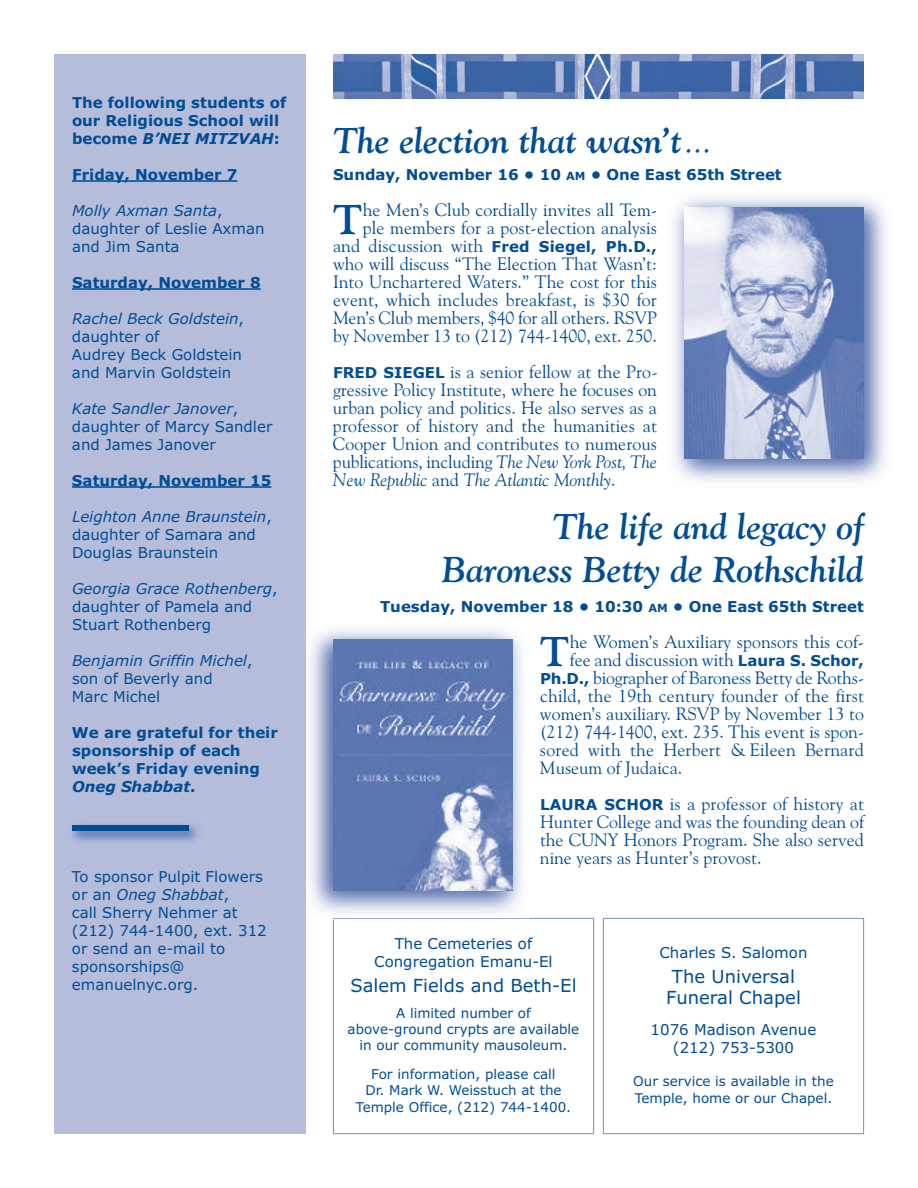
<style>
.page{position:relative;width:918px;height:1188px;background:#fff}
.page>*{position:absolute;margin:0;border:0;box-sizing:border-box;transform-origin:0 0}
.t1{font:700 41.7px "Goudy Old Style BT";color:#014d95}
.t2{font:italic 700 36px/43.2px "Goudy Old Style BT";color:#014d95;text-align:right}
.t3{font:18px/18px "Goudy Old Style BT";color:#014d95;text-align:justify}
.t4{font:18px/21.6px "Verdana";color:#014d95;text-align:center}
.t5{font:15px/18px "Verdana";color:#014d95}
.t6{font:700 15px/18px "Verdana";color:#014d95}
.t7{font:13.5px/16.2px "Verdana";color:#014d95;text-align:center}
.s1{font-style:italic}
.s2{font-weight:400}
.s3{font-size:11.25px}
.s4{font-family:"Verdana";font-weight:700;font-size:15px}
</style>
<div class="page">
<div style="left:603px;top:918px;width:261px;height:216px;border:1px solid #7b8ec0"></div>
<div style="left:333px;top:918px;width:261px;height:216px;border:1px solid #7b8ec0"></div>
<div style="left:54px;top:54px;width:252px;height:1080px;background:#b5bddb"></div>
<hr style="left:72px;top:180px;width:165px;height:2px;background:#014d95">
<hr style="left:72px;top:288px;width:189px;height:2px;background:#014d95">
<hr style="left:72px;top:486px;width:199px;height:2px;background:#014d95">
<div style="left:72px;top:825px;width:117px;height:6px;background:#014d95"></div>
<img style="left:333px;top:54px;width:531px;height:45px">
<img style="left:673px;top:196px;width:213px;height:285px">
<img style="left:684px;top:207px;width:180px;height:252px">
<img style="left:310px;top:628px;width:212px;height:285px">
<img style="left:333px;top:918px;width:195px;height:2px">
<img style="left:333px;top:639px;width:180px;height:252px">
<p class="t6" style="left:72px;top:94px;width:216px">The following students of our Religious School will become <span class="s1">B’NEI MITZVAH</span>:</p>
<p class="t6" style="left:72px;top:166px;width:167px">Friday, November 7</p>
<p class="t5" style="left:72px;top:202px;width:194px"><span class="s1">Molly Axman Santa</span>, daughter of Leslie Axman and Jim Santa</p>
<p class="t6" style="left:72px;top:274px;width:190px">Saturday, November 8</p>
<p class="t5" style="left:72px;top:310px;width:174px"><span class="s1">Rachel Beck Goldstein</span>, daughter of<br>Audrey Beck Goldstein and Marvin Goldstein</p>
<p class="t5" style="left:72px;top:400px;width:202px"><span class="s1">Kate Sandler Janover</span>, daughter of Marcy Sandler and James Janover</p>
<p class="t6" style="left:72px;top:472px;width:201px">Saturday, November 15</p>
<p class="t5" style="left:72px;top:508px;width:201px"><span class="s1">Leighton Anne Braunstein</span>, daughter of Samara and<br>Douglas Braunstein</p>
<p class="t5" style="left:72px;top:580px;width:207px"><span class="s1">Georgia Grace Rothenberg</span>, daughter of Pamela and<br>Stuart Rothenberg</p>
<p class="t5" style="left:72px;top:652px;width:182px"><span class="s1">Benjamin Griffin Michel</span>, son of Beverly and<br>Marc Michel</p>
<p class="t6" style="left:72px;top:724px;width:207px">We are grateful for their sponsorship of each week’s Friday evening<br><span class="s1">Oneg Shabbat</span>.</p>
<p class="t5" style="left:72px;top:868px;width:196px">To sponsor Pulpit Flowers or an <span class="s1">Oneg Shabbat</span>,<br>call Sherry Nehmer at (212) 744-1400, ext. 312 or send an e-mail to sponsorships@ emanuelnyc.org.</p>
<h2 class="t2" style="left:333px;top:119px;width:381px">The election that wasn’t<span class="s2">...</span></h2>
<p class="t6" style="left:333px;top:166px;width:450px">Sunday, November 16 • 10 <span class="s3">AM</span> • One East 65th Street</p>
<p class="t3" style="left:333px;top:201px;width:326px;text-align:right">he Men’s Club cordially invites all Tem-<br>ple members for a post-election analysis and discussion with <span class="s4">Fred Siegel, Ph.D., </span>who will discuss “The Election That Wasn’t:<br>Into Unchartered Waters.” The cost for this event, which includes breakfast, is $30 for Men’s Club members, $40 for all others. RSVP by November 13 to (212) 744-1400, ext. 250.</p>
<p class="t3" style="left:333px;top:363px;width:326px"><span class="s4">FRED SIEGEL</span> is a senior fellow at the Pro&shy;gressive Policy Institute, where he focuses on urban policy and politics. He also serves as a professor of history and the humanities at Cooper Union and contributes to numerous publications, including <span class="s1">The New York Post, The New Republic</span> and <span class="s1">The Atlantic Monthly</span>.</p>
<h1 class="t1" style="left:333px;top:195px;width:30px">T</h1>
<h2 class="t2" style="left:442px;top:505px;width:424px">The life and legacy of<br>Baroness Betty de Rothschild</h2>
<p class="t6" style="left:380px;top:598px;width:485px">Tuesday, November 18 • 10:30 <span class="s3">AM</span> • One East 65th Street</p>
<h1 class="t1" style="left:540px;top:627px;width:30px">T</h1>
<p class="t3" style="left:570px;top:633px;width:295px">he Women’s Auxiliary sponsors this cof-</p>
<p class="t3" style="left:570px;top:651px;width:296px">fee and discussion with <span class="s4">Laura S. Schor,</span></p>
<p class="t3" style="left:540px;top:669px;width:325px"><span class="s4">Ph.D.,</span> biographer of Baroness Betty de Roths-</p>
<p class="t3" style="left:540px;top:687px;width:326px">child, the 19th century founder of the first</p>
<p class="t3" style="left:540px;top:705px;width:325px">women’s auxiliary. RSVP by November 13 to</p>
<p class="t3" style="left:540px;top:723px;width:325px">(212) 744-1400, ext. 235. This event is spon-</p>
<p class="t3" style="left:540px;top:741px;width:326px">sored with the Herbert &amp; Eileen Bernard</p>
<p class="t3" style="left:540px;top:759px;width:144px">Museum of Judaica.</p>
<p class="t3" style="left:540px;top:795px;width:326px"><span class="s4">LAURA SCHOR</span> is a professor of history at Hunter College and was the founding dean of the CUNY Honors Program. She also served nine years as Hunter’s provost.</p>
<p class="t5" style="left:374px;top:935px;width:180px;text-align:center">The Cemeteries of<br>Congregation Emanu-El</p>
<p class="t4" style="left:350px;top:975px;width:228px">Salem Fields and Beth-El</p>
<p class="t7" style="left:348px;top:1005px;width:233px">A limited number of above-ground crypts are available in our community mausoleum.</p>
<p class="t7" style="left:356px;top:1067px;width:217px">For information, please call<br>Dr. Mark W. Weisstuch at the<br>Temple Office, (212) 744-1400.</p>
<p class="t5" style="left:659px;top:944px;width:150px">Charles S. Salomon</p>
<p class="t4" style="left:666px;top:966px;width:136px">The Universal<br>Funeral Chapel</p>
<p class="t5" style="left:651px;top:1021px;width:167px;text-align:center">1076 Madison Avenue (212) 753-5300</p>
<p class="t7" style="left:633px;top:1074px;width:202px;text-align:left">Our service is available in the<br>Temple, home or our Chapel.</p>
</div>
